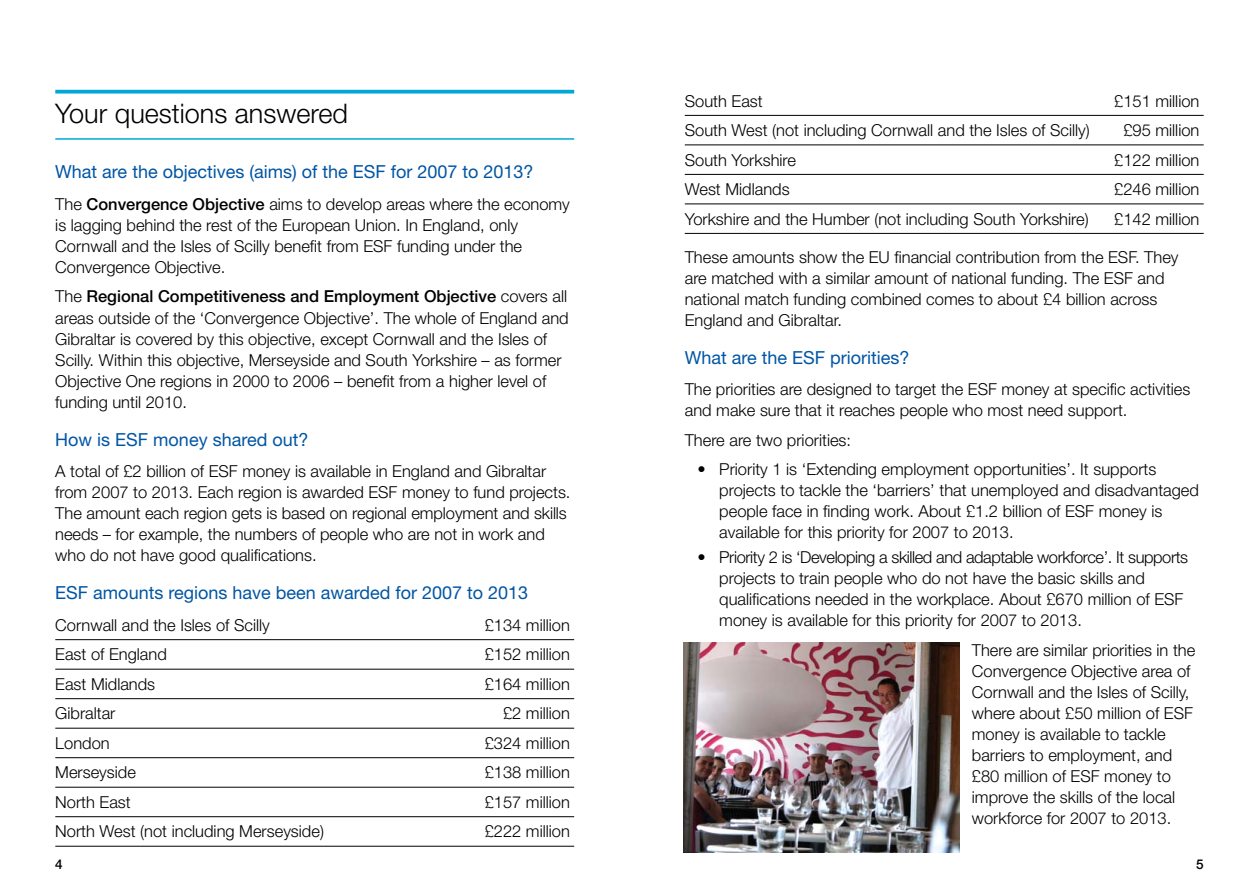
<style>
.page{position:relative;width:1259px;height:893px;background:#fff}
.page>*{position:absolute;margin:0;border:0;box-sizing:border-box;transform-origin:0 0}
.t1{font:300 27px "Helvetica Neue LT";color:#000}
.t2{font:18px "Helvetica Neue LT";color:#0055a4}
.t3{font:300 16.5px/21px "Helvetica Neue LT";color:#000}
.t4{font:500 13.5px "Helvetica Neue LT";color:#000}
.s1{font-weight:500}
</style>
<div class="page">
<svg style="left:55px;top:90px;width:519px;height:4px;background:#1cb2d9"></svg>
<hr style="left:55px;top:138px;width:519px;height:2px;background:#00a9d5">
<hr style="left:55px;top:639px;width:519px;height:1px;background:#000">
<hr style="left:55px;top:669px;width:519px;height:1px;background:#000">
<hr style="left:55px;top:698px;width:519px;height:1px;background:#000">
<hr style="left:55px;top:728px;width:519px;height:1px;background:#000">
<hr style="left:55px;top:757px;width:519px;height:1px;background:#000">
<hr style="left:55px;top:787px;width:519px;height:1px;background:#000">
<hr style="left:55px;top:816px;width:519px;height:1px;background:#000">
<hr style="left:55px;top:846px;width:519px;height:1px;background:#000">
<hr style="left:685px;top:115px;width:518px;height:1px;background:#000">
<hr style="left:685px;top:145px;width:518px;height:1px;background:#000">
<hr style="left:685px;top:174px;width:518px;height:1px;background:#000">
<hr style="left:685px;top:204px;width:518px;height:1px;background:#000">
<hr style="left:685px;top:233px;width:518px;height:1px;background:#000">
<img style="left:684px;top:642px;width:275px;height:210px">
<h1 class="t1" style="left:55px;top:97px;width:294px">Your questions answered</h1>
<p class="t2" style="left:55px;top:161px;width:480px">What are the objectives (aims) of the ESF for 2007 to 2013?</p>
<p class="t3" style="left:55px;top:193px;width:516px">The <span class="s1">Convergence Objective</span> aims to develop areas where the economy is lagging behind the rest of the European Union. In England, only Cornwall and the Isles of Scilly benefit from ESF funding under the Convergence Objective.</p>
<p class="t3" style="left:55px;top:286px;width:515px">The <span class="s1">Regional Competitiveness and Employment Objective</span> covers all areas outside of the ‘Convergence Objective’. The whole of England and Gibraltar is covered by this objective, except Cornwall and the Isles of Scilly. Within this objective, Merseyside and South Yorkshire – as former Objective One regions in 2000 to 2006 – benefit from a higher level of funding until 2010.</p>
<p class="t2" style="left:55px;top:428px;width:255px">How is ESF money shared out?</p>
<p class="t3" style="left:55px;top:460px;width:517px">A total of £2 billion of ESF money is available in England and Gibraltar from 2007 to 2013. Each region is awarded ESF money to fund projects.<br>The amount each region gets is based on regional employment and skills needs – for example, the numbers of people who are not in work and who do not have good qualifications.</p>
<p class="t2" style="left:55px;top:582px;width:474px">ESF amounts regions have been awarded for 2007 to 2013</p>
<p class="t3" style="left:55px;top:614px;width:216px">Cornwall and the Isles of Scilly</p>
<p class="t3" style="left:485px;top:614px;width:87px">£134 million</p>
<p class="t3" style="left:55px;top:644px;width:113px">East of England</p>
<p class="t3" style="left:485px;top:644px;width:87px">£152 million</p>
<p class="t3" style="left:55px;top:673px;width:101px">East Midlands</p>
<p class="t3" style="left:485px;top:673px;width:87px">£164 million</p>
<p class="t3" style="left:55px;top:703px;width:62px">Gibraltar</p>
<p class="t3" style="left:503px;top:703px;width:68px">£2 million</p>
<p class="t3" style="left:55px;top:732px;width:56px">London</p>
<p class="t3" style="left:485px;top:732px;width:87px">£324 million</p>
<p class="t3" style="left:55px;top:762px;width:82px">Merseyside</p>
<p class="t3" style="left:485px;top:762px;width:87px">£138 million</p>
<p class="t3" style="left:55px;top:791px;width:77px">North East</p>
<p class="t3" style="left:485px;top:791px;width:87px">£157 million</p>
<p class="t3" style="left:55px;top:821px;width:270px">North West (not including Merseyside)</p>
<p class="t3" style="left:485px;top:821px;width:87px">£222 million</p>
<p class="t3" style="left:685px;top:90px;width:79px">South East</p>
<p class="t3" style="left:1114px;top:90px;width:87px">£151 million</p>
<p class="t3" style="left:685px;top:119px;width:406px">South West (not including Cornwall and the Isles of Scilly)</p>
<p class="t3" style="left:1123px;top:119px;width:78px">£95 million</p>
<p class="t3" style="left:685px;top:149px;width:113px">South Yorkshire</p>
<p class="t3" style="left:1114px;top:149px;width:87px">£122 million</p>
<p class="t3" style="left:685px;top:178px;width:106px">West Midlands</p>
<p class="t3" style="left:1114px;top:178px;width:87px">£246 million</p>
<p class="t3" style="left:685px;top:208px;width:405px">Yorkshire and the Humber (not including South Yorkshire)</p>
<p class="t3" style="left:1114px;top:208px;width:87px">£142 million</p>
<p class="t3" style="left:685px;top:246px;width:495px">These amounts show the EU financial contribution from the ESF. They are matched with a similar amount of national funding. The ESF and national match funding combined comes to about £4 billion across England and Gibraltar.</p>
<p class="t2" style="left:685px;top:346px;width:226px">What are the ESF priorities?</p>
<p class="t3" style="left:685px;top:378px;width:507px">The priorities are designed to target the ESF money at specific activities and make sure that it reaches people who most need support.</p>
<p class="t3" style="left:685px;top:429px;width:168px">There are two priorities:</p>
<p class="t3" style="left:719px;top:458px;width:481px;text-indent:-22px">• Priority 1 is ‘Extending employment opportunities’. It supports projects to tackle the ‘barriers’ that unemployed and disadvantaged people face in finding work. About £1.2 billion of ESF money is available for this priority for 2007 to 2013.</p>
<p class="t3" style="left:719px;top:547px;width:470px;text-indent:-22px">• Priority 2 is ‘Developing a skilled and adaptable workforce’. It supports projects to train people who do not have the basic skills and qualifications needed in the workplace. About £670 million of ESF money is available for this priority for 2007 to 2013.</p>
<p class="t3" style="left:972px;top:639px;width:225px">There are similar priorities in the<br>Convergence Objective area of<br>Cornwall and the Isles of Scilly, where about £50 million of ESF money is available to tackle barriers to employment, and £80 million of ESF money to improve the skills of the local workforce for 2007 to 2013.</p>
<p class="t4" style="left:55px;top:857px;width:9px">4</p>
<p class="t4" style="left:1196px;top:857px;width:9px">5</p>
</div>
